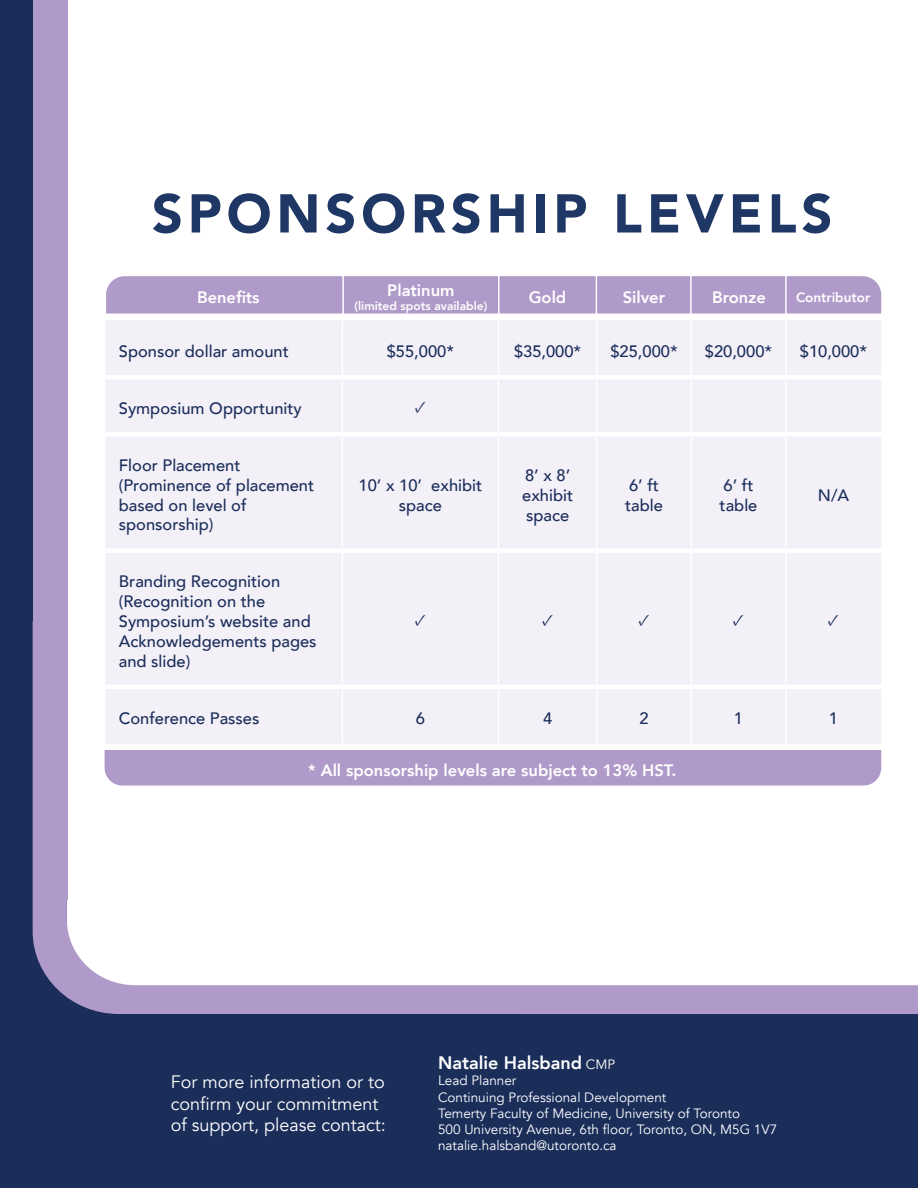
<style>
.page{position:relative;width:918px;height:1188px;background:#fff}
.page>*{position:absolute;margin:0;border:0;box-sizing:border-box;transform-origin:0 0}
.t1{font:900 54px "Avenir";letter-spacing:.09em;color:#1e3765}
.PLATINUM_SUPPORT{font:18px/21.6px "Avenir";color:#fff}
.bullets{font:800 18px "Avenir";color:#fff}
.t2{font:500 16.5px/19.8px "Avenir";color:#1b2e5a}
.t3{font:800 16.5px "Avenir";color:#fff}
.t4{font:16.5px "Minion Pro";color:#1b2e5a}
.bullets-2{font:13.5px "Avenir";color:#fff}
.t5{font:800 13.5px "Avenir";color:#fff}
.t6{font:800 12px "Avenir";color:#fff}
.s1{font-weight:400;font-size:13.5px}
</style>
<div class="page">
<div style="left:0;top:0;width:40px;height:1153px;background:#1b2e5a"></div>
<div style="left:0;top:995px;width:918px;height:193px;background:#1b2e5a"></div>
<svg style="left:33px;top:621px;width:885px;height:393px"></svg>
<div style="left:33px;top:0;width:34px;height:899px;background:#b09ac9"></div>
<div style="left:105px;top:320px;width:776px;height:424px;background:#f3f0f8"></div>
<hr style="left:342px;top:320px;width:1px;height:55px;background:#fff">
<hr style="left:498px;top:320px;width:1px;height:55px;background:#fff">
<hr style="left:596px;top:320px;width:2px;height:55px;background:#fff">
<hr style="left:691px;top:320px;width:1px;height:55px;background:#fff">
<hr style="left:342px;top:380px;width:1px;height:52px;background:#fff">
<hr style="left:498px;top:380px;width:1px;height:52px;background:#fff">
<hr style="left:596px;top:380px;width:2px;height:52px;background:#fff">
<hr style="left:691px;top:380px;width:1px;height:52px;background:#fff">
<hr style="left:342px;top:437px;width:1px;height:111px;background:#fff">
<hr style="left:498px;top:437px;width:1px;height:111px;background:#fff">
<hr style="left:596px;top:437px;width:2px;height:111px;background:#fff">
<hr style="left:691px;top:437px;width:1px;height:111px;background:#fff">
<hr style="left:342px;top:553px;width:1px;height:132px;background:#fff">
<hr style="left:498px;top:553px;width:1px;height:132px;background:#fff">
<hr style="left:596px;top:553px;width:2px;height:132px;background:#fff">
<hr style="left:691px;top:553px;width:1px;height:132px;background:#fff">
<hr style="left:342px;top:689px;width:1px;height:55px;background:#fff">
<hr style="left:498px;top:689px;width:1px;height:55px;background:#fff">
<hr style="left:596px;top:689px;width:2px;height:55px;background:#fff">
<hr style="left:691px;top:689px;width:1px;height:55px;background:#fff">
<hr style="left:785px;top:320px;width:2px;height:55px;background:#fff">
<hr style="left:785px;top:380px;width:2px;height:52px;background:#fff">
<hr style="left:785px;top:437px;width:2px;height:111px;background:#fff">
<hr style="left:785px;top:553px;width:2px;height:132px;background:#fff">
<hr style="left:785px;top:689px;width:2px;height:55px;background:#fff">
<div style="left:105px;top:375px;width:237px;height:5px;background:#fff"></div>
<div style="left:342px;top:375px;width:156px;height:5px;background:#fff"></div>
<div style="left:498px;top:375px;width:99px;height:5px;background:#fff"></div>
<div style="left:597px;top:375px;width:94px;height:5px;background:#fff"></div>
<div style="left:691px;top:375px;width:95px;height:5px;background:#fff"></div>
<div style="left:786px;top:375px;width:95px;height:5px;background:#fff"></div>
<div style="left:105px;top:432px;width:237px;height:5px;background:#fff"></div>
<div style="left:342px;top:432px;width:156px;height:5px;background:#fff"></div>
<div style="left:498px;top:432px;width:99px;height:5px;background:#fff"></div>
<div style="left:597px;top:432px;width:94px;height:5px;background:#fff"></div>
<div style="left:691px;top:432px;width:95px;height:5px;background:#fff"></div>
<div style="left:786px;top:432px;width:95px;height:5px;background:#fff"></div>
<div style="left:105px;top:548px;width:237px;height:5px;background:#fff"></div>
<div style="left:342px;top:548px;width:156px;height:5px;background:#fff"></div>
<div style="left:498px;top:548px;width:99px;height:5px;background:#fff"></div>
<div style="left:597px;top:548px;width:94px;height:5px;background:#fff"></div>
<div style="left:691px;top:548px;width:95px;height:5px;background:#fff"></div>
<div style="left:786px;top:548px;width:95px;height:5px;background:#fff"></div>
<hr style="left:105px;top:685px;width:237px;height:4px;background:#fff">
<hr style="left:342px;top:685px;width:156px;height:4px;background:#fff">
<hr style="left:498px;top:685px;width:99px;height:4px;background:#fff">
<hr style="left:597px;top:685px;width:94px;height:4px;background:#fff">
<hr style="left:691px;top:685px;width:95px;height:4px;background:#fff">
<hr style="left:786px;top:685px;width:95px;height:4px;background:#fff">
<div style="left:105px;top:750px;width:776px;height:36px;background:#b09ac9"></div>
<div style="left:106px;top:276px;width:236px;height:38px;background:#b09ac9"></div>
<div style="left:498px;top:275px;width:99px;height:39px;background:#b09ac9"></div>
<div style="left:497px;top:275px;width:101px;height:40px;border:2px solid #fff"></div>
<div style="left:343px;top:275px;width:156px;height:39px;background:#b09ac9"></div>
<div style="left:342px;top:275px;width:158px;height:40px;border:2px solid #fff"></div>
<div style="left:596px;top:275px;width:96px;height:39px;background:#b09ac9"></div>
<div style="left:596px;top:275px;width:96px;height:40px;border:2px solid #fff"></div>
<div style="left:691px;top:275px;width:96px;height:39px;background:#b09ac9"></div>
<div style="left:690px;top:275px;width:98px;height:40px;border:2px solid #fff"></div>
<svg style="left:784px;top:275px;width:98px;height:40px;background:#b8a4ce"></svg>
<p class="t1" style="left:152px;top:167px;width:682px">SPONSORSHIP LEVELS</p>
<p class="t3" style="left:387px;top:277px;width:69px">Platinum</p>
<p class="t6" style="left:355px;top:297px;width:134px">(limited spots available)</p>
<p class="t3" style="left:197px;top:285px;width:64px">Benefits</p>
<p class="t3" style="left:529px;top:285px;width:39px">Gold</p>
<p class="t3" style="left:623px;top:285px;width:44px">Silver</p>
<p class="t3" style="left:712px;top:285px;width:55px">Bronze</p>
<p class="t5" style="left:796px;top:286px;width:76px">Contributor</p>
<p class="t2" style="left:119px;top:340px;width:171px">Sponsor dollar amount</p>
<p class="t2" style="left:387px;top:340px;width:69px">$55,000*</p>
<p class="t2" style="left:514px;top:340px;width:69px">$35,000*</p>
<p class="t2" style="left:610px;top:340px;width:69px">$25,000*</p>
<p class="t2" style="left:705px;top:340px;width:69px">$20,000*</p>
<p class="t2" style="left:800px;top:340px;width:69px">$10,000*</p>
<p class="t2" style="left:119px;top:397px;width:185px">Symposium Opportunity</p>
<p class="t4" style="left:415px;top:395px;width:13px">✓</p>
<p class="t2" style="left:119px;top:454px;width:123px">Floor Placement</p>
<p class="t2" style="left:119px;top:474px;width:197px">(Prominence of placement based on level of sponsorship)</p>
<p class="t2" style="left:359px;top:474px;width:125px;text-align:center">10’ x 10’ exhibit space</p>
<p class="t2" style="left:522px;top:464px;width:53px">8’ x 8’ exhibit space</p>
<p class="t2" style="left:625px;top:474px;width:39px">6’ ft table</p>
<p class="t2" style="left:720px;top:474px;width:39px">6’ ft table</p>
<p class="t2" style="left:818px;top:484px;width:33px">N/A</p>
<p class="t2" style="left:119px;top:571px;width:163px">Branding Recognition</p>
<p class="t2" style="left:119px;top:591px;width:199px">(Recognition on the<br>Symposium’s website and<br>Acknowledgements pages and slide)</p>
<p class="t4" style="left:415px;top:608px;width:13px">✓</p>
<p class="t4" style="left:542px;top:608px;width:13px">✓</p>
<p class="t4" style="left:638px;top:608px;width:13px">✓</p>
<p class="t4" style="left:733px;top:608px;width:13px">✓</p>
<p class="t4" style="left:828px;top:608px;width:13px">✓</p>
<p class="t2" style="left:119px;top:707px;width:142px">Conference Passes</p>
<p class="t2" style="left:416px;top:707px;width:11px">6</p>
<p class="t2" style="left:543px;top:707px;width:11px">4</p>
<p class="t2" style="left:640px;top:707px;width:11px">2</p>
<p class="t2" style="left:734px;top:707px;width:11px">1</p>
<p class="t2" style="left:829px;top:707px;width:11px">1</p>
<p class="t3" style="left:308px;top:757px;width:370px">* All sponsorship levels are subject to 13% HST.</p>
<p class="PLATINUM_SUPPORT" style="left:171px;top:1071px;width:216px">For more information or to confirm your commitment of support, please contact:</p>
<p class="bullets" style="left:438px;top:1049px;width:179px">Natalie Halsband <span class="s1">CMP</span></p>
<p class="bullets-2" style="left:438px;top:1073px;width:80px">Lead Planner</p>
<p class="bullets-2" style="left:438px;top:1089px;width:230px">Continuing Professional Development</p>
<p class="bullets-2" style="left:438px;top:1105px;width:304px">Temerty Faculty of Medicine, University of Toronto</p>
<p class="bullets-2" style="left:438px;top:1121px;width:341px">500 University Avenue, 6th floor, Toronto, ON, M5G 1V7</p>
<p class="bullets-2" style="left:438px;top:1138px;width:180px">natalie.halsband@utoronto.ca</p>
</div>
